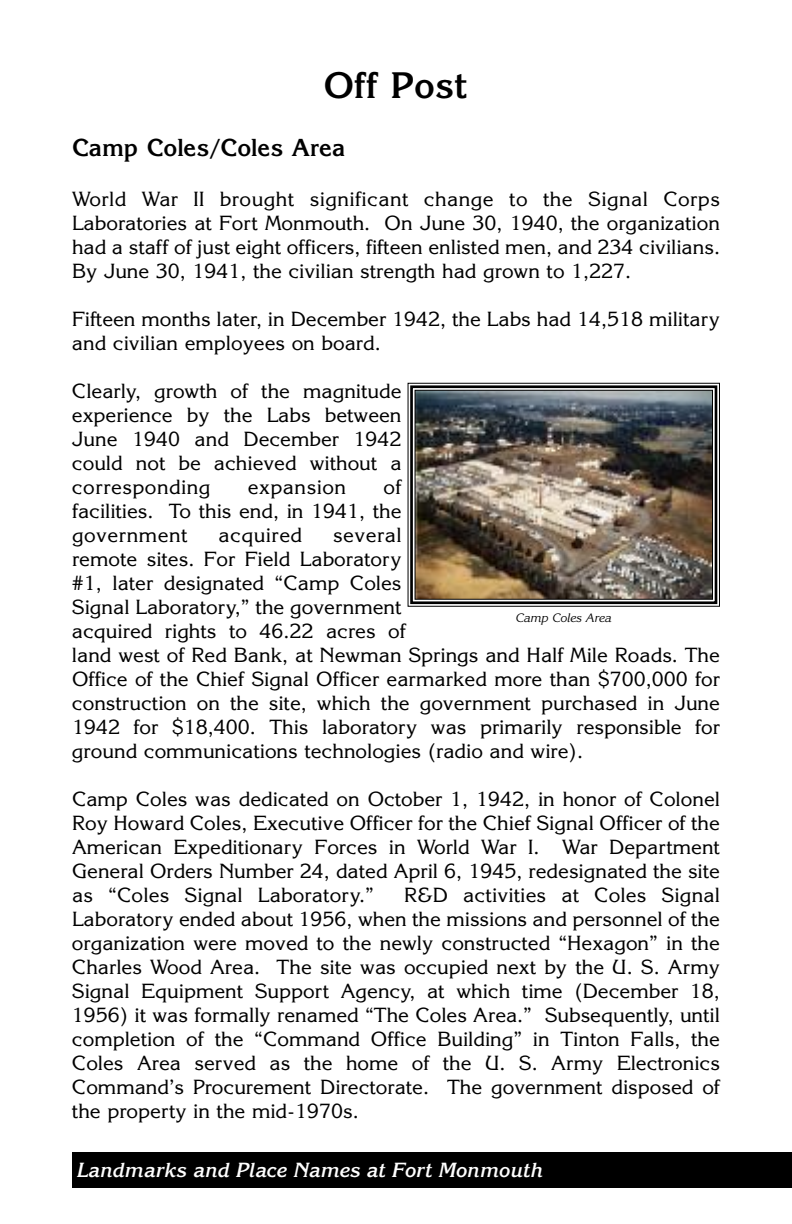
<style>
.page{position:relative;width:792px;height:1224px;background:#fff}
.page>*{position:absolute;margin:0;border:0;box-sizing:border-box;transform-origin:0 0}
.t1{font:700 36px "Korinna";color:#000}
.t2{font:700 24px "Korinna";color:#000}
.t3{font:20px/24px "Korinna";color:#000;text-align:justify}
.t4{font:italic 700 20px "Korinna";color:#fff}
.t5{font:20px "Korinna";letter-spacing:.025em;color:#000}
.t6{font:italic 12px "Korinna";color:#000}
</style>
<div class="page">
<div style="left:72px;top:1152px;width:720px;height:36px;background:#000"></div>
<img style="left:417px;top:392px;width:294px;height:206px">
<div style="left:408px;top:383px;width:312px;height:224px;border:1px solid #000"></div>
<div style="left:410px;top:385px;width:307px;height:219px;border:3px solid #000"></div>
<div style="left:415px;top:390px;width:298px;height:210px;border:1px solid #000"></div>
<h1 class="t1" style="left:324px;top:72px;width:146px">Off Post</h1>
<p class="t2" style="left:72px;top:139px;width:275px">Camp Coles/Coles Area</p>
<p class="t3" style="left:72px;top:189px;width:650px">World War II brought significant change to the Signal Corps Laboratories at Fort Monmouth. On June 30, 1940, the organization had a staff of just eight officers, fifteen enlisted men, and 234 civilians.<br>By June 30, 1941, the civilian strength had grown to 1,227.</p>
<p class="t3" style="left:72px;top:309px;width:650px">Fifteen months later, in December 1942, the Labs had 14,518 military and civilian employees on board.</p>
<p class="t3" style="left:72px;top:381px;width:331px">Clearly, growth of the magnitude experience by the Labs between June 1940 and December 1942 could not be achieved without a corresponding</p>
<p class="t3" style="left:72px;top:477px;width:331px;text-indent:311px">of facilities. To this end, in 1941, the government</p>
<p class="t5" style="left:248px;top:480px;width:100px">expansion</p>
<p class="t3" style="left:72px;top:525px;width:650px;text-align:left;text-indent:261px">several<br>remote sites. For Field Laboratory<br>#1, later designated “Camp Coles<br>Signal Laboratory,” the government<br>acquired rights to 46.22 acres of<br>land west of Red Bank, at Newman Springs and Half Mile Roads. The Office of the Chief Signal Officer earmarked more than $700,000 for construction on the site, which the government purchased in June 1942 for $18,400. This laboratory was primarily responsible for ground communications technologies (radio and wire).</p>
<p class="t3" style="left:72px;top:789px;width:650px">Camp Coles was dedicated on October 1, 1942, in honor of Colonel Roy Howard Coles, Executive Officer for the Chief Signal Officer of the American Expeditionary Forces in World War I. War Department General Orders Number 24, dated April 6, 1945, redesignated the site as “Coles Signal Laboratory.”</p>
<p class="t5" style="left:218px;top:528px;width:85px">acquired</p>
<p class="t6" style="left:515px;top:613px;width:98px">Camp Coles Area</p>
<p class="t3" style="left:72px;top:885px;width:650px;text-indent:332px">R&amp;D activities at Coles Signal Laboratory ended about 1956, when the missions and personnel of the organization were moved to the newly constructed “Hexagon” in the Charles Wood Area. The site was occupied next by the U. S. Army Signal Equipment Support Agency, at which time (December 18, 1956) it was formally renamed “The Coles Area.” Subsequently, until completion of the “Command Office Building” in Tinton Falls, the Coles Area served as the home of the U. S. Army Electronics Command’s Procurement Directorate. The government disposed of the property in the mid-1970s.</p>
<p class="t4" style="left:76px;top:1163px;width:468px">Landmarks and Place Names at Fort Monmouth</p>
</div>
